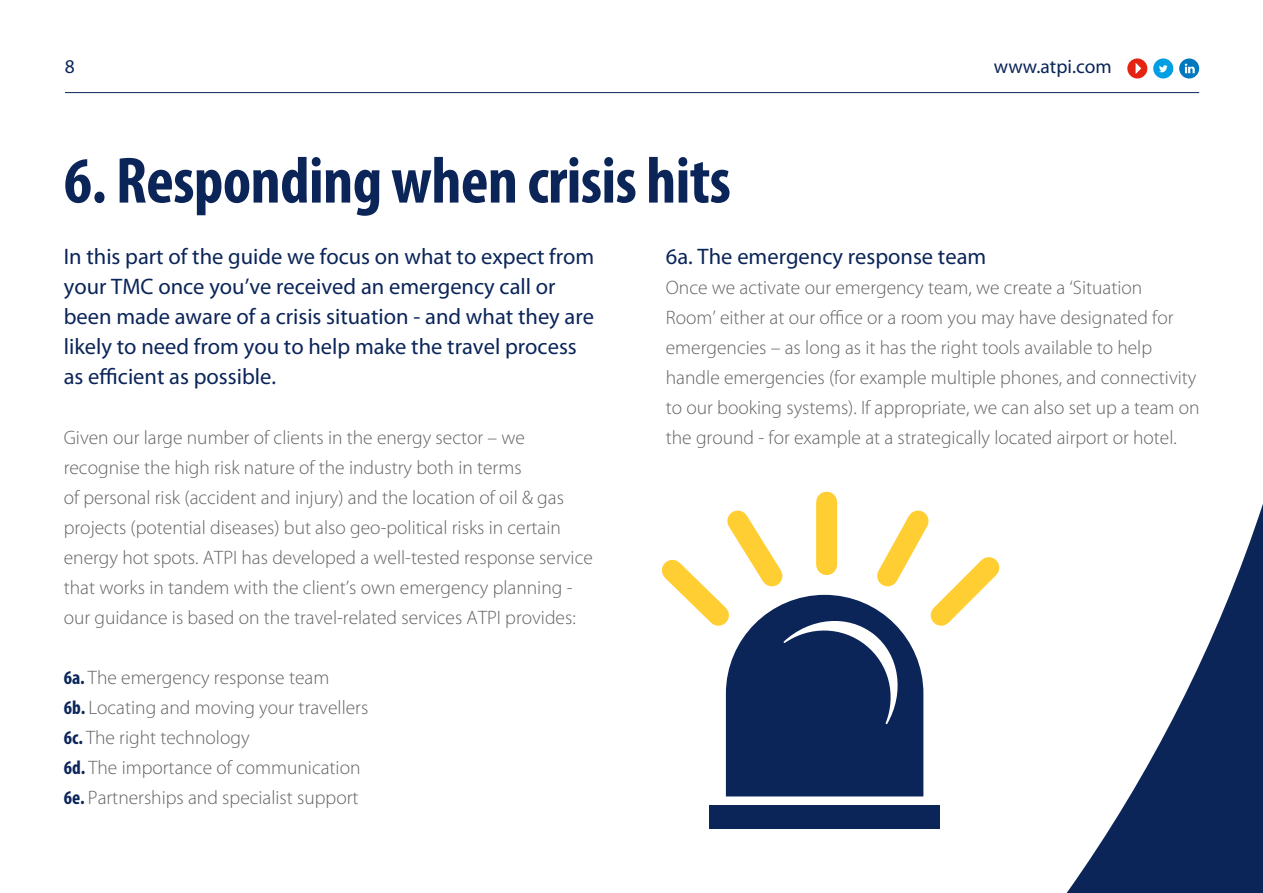
<style>
.page{position:relative;width:1263px;height:893px;background:#fff}
.page>*{position:absolute;margin:0;border:0;box-sizing:border-box;transform-origin:0 0}
.t1{font:700 condensed 66px "Myriad Pro";letter-spacing:-.01em;color:#0b2559}
.t2{font:22.5px/30px "Myriad Pro";color:#0b2559}
.t3{font:300 19.5px/30px "Myriad Pro";color:#646363}
.t4{font:19.5px "Myriad Pro";color:#0b2559}
.s1{font-weight:700;font-stretch:condensed;color:#0b2559}
</style>
<div class="page">
<hr style="left:65px;top:92px;width:1134px;height:1px;background:#0b2559">
<svg style="left:1067px;top:504px;width:196px;height:389px"></svg>
<div style="left:709px;top:805px;width:231px;height:24px;background:#0b2559"></div>
<svg style="left:662px;top:492px;width:338px;height:304px"></svg>
<div style="left:1153px;top:58px;width:20px;height:21px;background:#009fe3;border-radius:50%"></div>
<svg style="left:1159px;top:65px;width:8px;height:7px"></svg>
<svg style="left:1179px;top:58px;width:20px;height:21px"></svg>
<svg style="left:1185px;top:64px;width:10px;height:9px"></svg>
<div style="left:1127px;top:58px;width:20px;height:21px;background:#e42313;border-radius:50%"></div>
<svg style="left:1135px;top:63px;width:6px;height:11px"></svg>
<p class="t4" style="left:65px;top:55px;width:12px">8</p>
<p class="t4" style="left:994px;top:55px;width:119px">www.atpi.com</p>
<h1 class="t1" style="left:64px;top:139px;width:669px">6. Responding when crisis hits</h1>
<p class="t2" style="left:666px;top:241px;width:322px">6a. The emergency response team</p>
<p class="t3" style="left:666px;top:272px;width:535px">Once we activate our emergency team, we create a ‘Situation<br>Room’ either at our office or a room you may have designated for emergencies – as long as it has the right tools available to help handle emergencies (for example multiple phones, and connectivity to our booking systems). If appropriate, we can also set up a team on the ground - for example at a strategically located airport or hotel.</p>
<p class="t2" style="left:64px;top:241px;width:532px">In this part of the guide we focus on what to expect from your TMC once you’ve received an emergency call or been made aware of a crisis situation - and what they are likely to need from you to help make the travel process as efficient as possible.</p>
<p class="t3" style="left:64px;top:422px;width:530px">Given our large number of clients in the energy sector – we recognise the high risk nature of the industry both in terms<br>of personal risk (accident and injury) and the location of oil &amp; gas projects (potential diseases) but also geo-political risks in certain energy hot spots. ATPI has developed a well-tested response service that works in tandem with the client’s own emergency planning - our guidance is based on the travel-related services ATPI provides:</p>
<p class="t3" style="left:64px;top:662px;width:306px"><span class="s1">6a.</span> The emergency response team<br><span class="s1">6b.</span> Locating and moving your travellers <span class="s1">6c.</span> The right technology<br><span class="s1">6d.</span> The importance of communication <span class="s1">6e.</span> Partnerships and specialist support</p>
</div>
